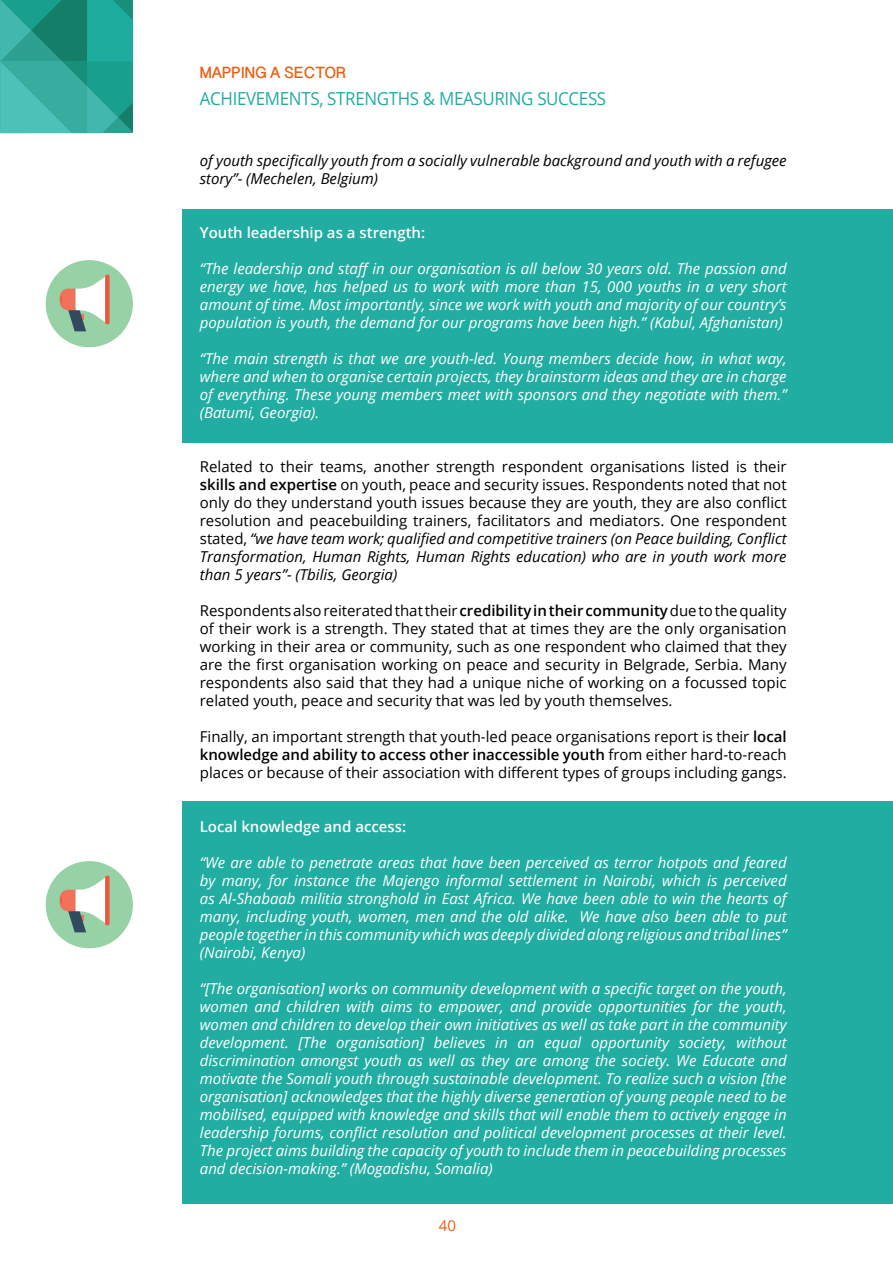
<style>
.page{position:relative;width:893px;height:1263px;background:#fff}
.page>*{position:absolute;margin:0;border:0;box-sizing:border-box;transform-origin:0 0}
.t1{font:18px "Open Sans";color:#21ada1;scale:.94 1}
.t2{font:700 18px "Oriya Sangam MN";color:#ed5d12}
.t3{font:italic 15px/18px "Open Sans";color:#fff;text-align:justify}
.t4{font:15px/18px "Open Sans";color:#000;text-align:justify}
.t5{font:italic 15px/18px "Open Sans";color:#000}
.t6{font:600 15px "Open Sans";color:#fff}
.t7{font:15px "Open Sans";color:#ed5d12}
.s1{font-weight:600}
.s2{font-style:italic}
</style>
<div class="page">
<div style="left:183px;top:800px;width:710px;height:403px;background:#21ada1"></div>
<div style="left:183px;top:209px;width:710px;height:234px;background:#21ada1"></div>
<div style="left:46px;top:260px;width:87px;height:87px;background:#97d1a6;border-radius:50%"></div>
<div style="left:105px;top:275px;width:5px;height:49px;background:#f05540;border-radius:2px"></div>
<svg style="left:60px;top:277px;width:45px;height:54px"></svg>
<div style="left:46px;top:861px;width:87px;height:87px;background:#97d1a6;border-radius:50%"></div>
<div style="left:105px;top:876px;width:5px;height:49px;background:#f05540;border-radius:2px"></div>
<svg style="left:60px;top:878px;width:45px;height:54px"></svg>
<svg style="left:0;top:0;width:133px;height:133px"></svg>
<p class="t2" style="left:200px;top:62px;width:148px">mapping a sector</p>
<p class="t1" style="left:200px;top:87px;width:22px">Achie</p>
<p class="t1" style="left:246px;top:87px;width:23px">vements</p>
<p class="t1" style="left:319px;top:87px;width:21px">, strengths</p>
<p class="t1" style="left:423px;top:87px;width:29px">&amp; measuring</p>
<p class="t1" style="left:537px;top:87px;width:12px">success</p>
<p class="t5" style="left:200px;top:151px;width:588px">of youth specifically youth from a socially vulnerable background and youth with a refugee story”- (Mechelen, Belgium)</p>
<p class="t6" style="left:200px;top:222px;width:227px">Youth leadership as a strength:</p>
<p class="t3" style="left:200px;top:259px;width:588px">“The leadership and staff in our organisation is all below 30 years old. The passion and energy we have, has helped us to work with more than 15, 000 youths in a very short amount of time. Most importantly, since we work with youth and majority of our country’s population is youth, the demand for our programs have been high.” (Kabul, Afghanistan)</p>
<p class="t3" style="left:200px;top:349px;width:588px">“The main strength is that we are youth-led. Young members decide how, in what way, where and when to organise certain projects, they brainstorm ideas and they are in charge of everything. These young members meet with sponsors and they negotiate with them.” (Batumi, Georgia).</p>
<p class="t4" style="left:200px;top:457px;width:588px">Related to their teams, another strength respondent organisations listed is their <span class="s1">skills and expertise</span> on youth, peace and security issues. Respondents noted that not only do they understand youth issues because they are youth, they are also conflict resolution and peacebuilding trainers, facilitators and mediators. One respondent stated, <span class="s2">“we have team work; qualified and competitive trainers (on Peace building, Conflict Transformation, Human Rights, Human Rights education) who are in youth work more than 5 years”- (Tbilis, Georgia)</span></p>
<p class="t4" style="left:200px;top:601px;width:588px">Respondents also reiterated that their <span class="s1">credibility in their community</span> due to the quality of their work is a strength. They stated that at times they are the only organisation working in their area or community, such as one respondent who claimed that they are the first organisation working on peace and security in Belgrade, Serbia. Many respondents also said that they had a unique niche of working on a focussed topic related youth, peace and security that was led by youth themselves.</p>
<p class="t4" style="left:200px;top:727px;width:588px">Finally, an important strength that youth-led peace organisations report is their <span class="s1">local knowledge and ability to access other inaccessible youth</span> from either hard-to-reach places or because of their association with different types of groups including gangs.</p>
<p class="t6" style="left:200px;top:816px;width:208px">Local knowledge and access:</p>
<p class="t3" style="left:200px;top:853px;width:588px">“We are able to penetrate areas that have been perceived as terror hotpots and feared by many, for instance the Majengo informal settlement in Nairobi, which is perceived as Al-Shabaab militia stronghold in East Africa. We have been able to win the hearts of many, including youth, women, men and the old alike. We have also been able to put people together in this community which was deeply divided along religious and tribal lines” (Nairobi, Kenya)</p>
<p class="t3" style="left:200px;top:979px;width:588px">“[The organisation] works on community development with a specific target on the youth, women and children with aims to empower, and provide opportunities for the youth, women and children to develop their own initiatives as well as take part in the community development. [The organisation] believes in an equal opportunity society, without discrimination amongst youth as well as they are among the society. We Educate and motivate the Somali youth through sustainable development. To realize such a vision [the organisation] acknowledges that the highly diverse generation of young people need to be mobilised, equipped with knowledge and skills that will enable them to actively engage in leadership forums, conflict resolution and political development processes at their level.<br>The project aims building the capacity of youth to include them in peacebuilding processes and decision-making.” (Mogadishu, Somalia)</p>
<p class="t7" style="left:439px;top:1215px;width:19px">40</p>
</div>
